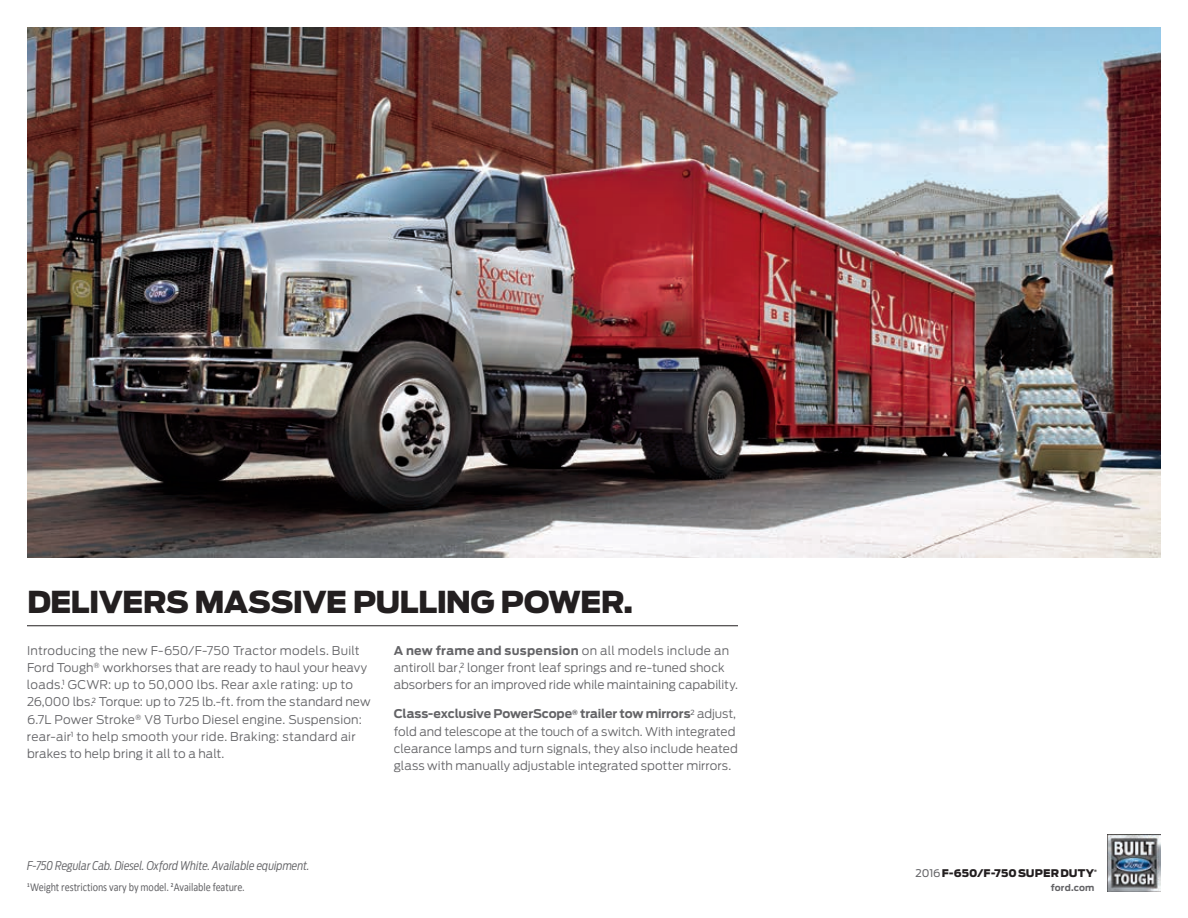
<style>
.page{position:relative;width:1188px;height:918px;background:#fff}
.page>*{position:absolute;margin:0;border:0;box-sizing:border-box;transform-origin:0 0}
.t1{font:900 30px "Ford Antenna";letter-spacing:-.025em;color:#231f20}
.t2{font:300 12px/17.2px "Ford Antenna";letter-spacing:.005em;color:#636366}
.t3{font:italic 300 12px "Ford Antenna Cond";color:#636366}
.t4{font:12px "Calibri";letter-spacing:-.01em;color:#636366;scale:.85 1}
.t5{font:900 10.5px "Ford Antenna";letter-spacing:.005em;color:#231f20}
.t6{font:700 9px "Ford Antenna";letter-spacing:.02em;color:#636366}
.t7{font:900 3.45px "Ford Antenna";color:#231f20}
.s1{font-weight:700}
.s2{font-weight:400;color:#636366}
</style>
<div class="page">
<img style="left:27px;top:27px;width:1134px;height:531px">
<img style="left:1107px;top:834px;width:54px;height:57px">
<hr style="left:27px;top:625px;width:711px;height:1px;background:#231f20">
<h1 class="t1" style="left:27px;top:575px;width:608px">DELIVERS MASSIVE PULLING POWER.</h1>
<p class="t2" style="left:27px;top:640px;width:345px">Introducing the new F-650/F-750 Tractor models. Built Ford Tough<sup>®</sup> workhorses that are ready to haul your heavy loads.<sup>1</sup> GCWR: up to 50,000 lbs. Rear axle rating: up to 26,000 lbs.<sup>2</sup> Torque: up to 725 lb.-ft. from the standard new 6.7L Power Stroke<sup>®</sup> V8 Turbo Diesel engine. Suspension: rear-air<sup>1</sup> to help smooth your ride. Braking: standard air brakes to help bring it all to a halt.</p>
<p class="t2" style="left:394px;top:640px;width:346px"><span class="s1">A new frame and suspension</span> on all models include an antiroll bar,<sup>2</sup> longer front leaf springs and re-tuned shock absorbers for an improved ride while maintaining capability.</p>
<p class="t2" style="left:394px;top:704px;width:346px"><span class="s1">Class-exclusive PowerScope</span><sup>®</sup> <span class="s1">trailer tow mirrors</span><sup>2</sup> adjust, fold and telescope at the touch of a switch. With integrated clearance lamps and turn signals, they also include heated glass with manually adjustable integrated spotter mirrors.</p>
<p class="t3" style="left:27px;top:855px;width:284px">F-750 Regular Cab. Diesel. Oxford White. Available equipment.</p>
<p class="t4" style="left:27px;top:879px;width:258px"><sup>1</sup>Weight restrictions vary by model. <sup>2</sup>Available feature.</p>
<p class="t5" style="left:916px;top:863px;width:180px"><span class="s2">2016</span>F-650/F-750 SUPER DUTY</p>
<p class="t7" style="left:1094px;top:867px;width:4px">®</p>
<p class="t6" style="left:1051px;top:880px;width:45px">ford.com</p>
</div>
